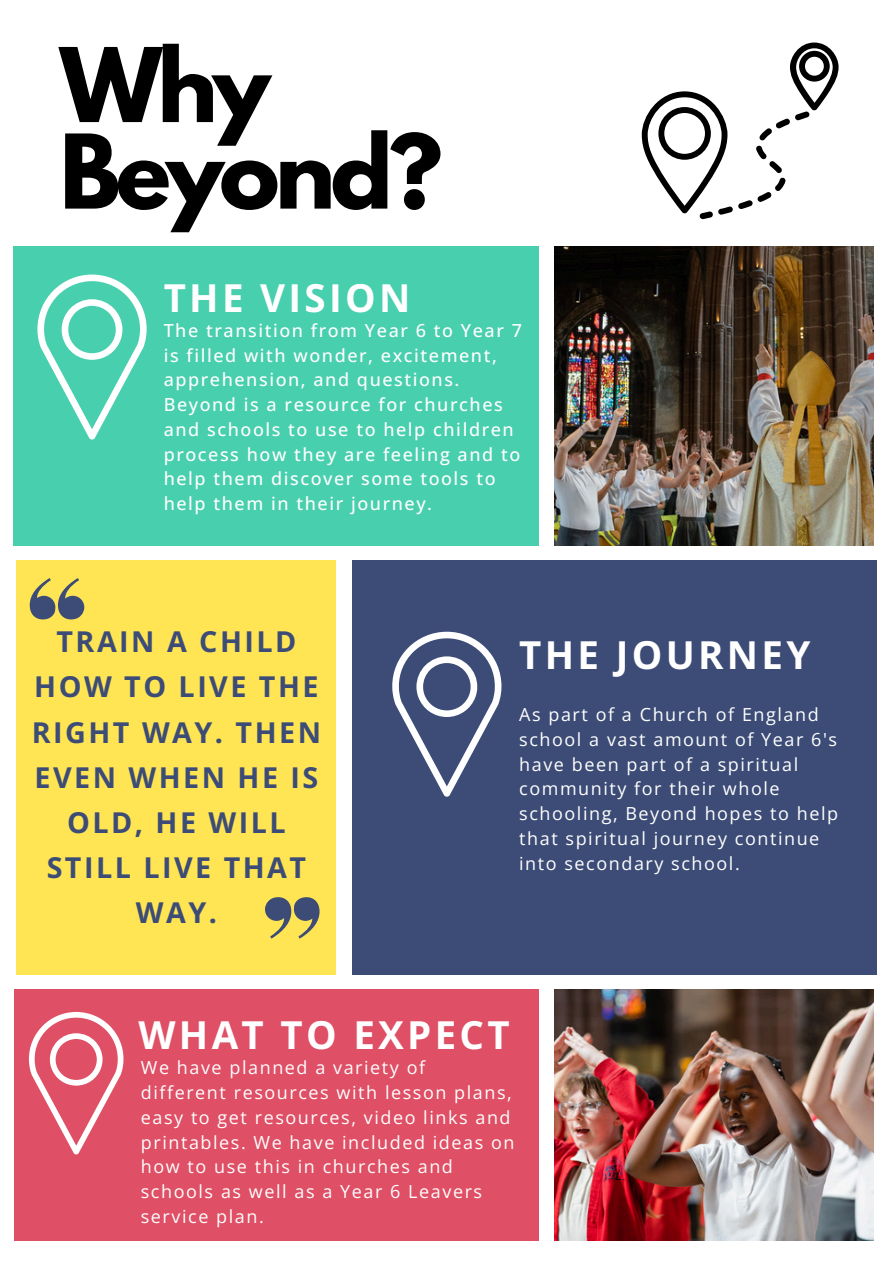
<style>
.page{position:relative;width:894px;height:1264px;background:#fff}
.page>*{position:absolute;margin:0;border:0;box-sizing:border-box;transform-origin:0 0}
.t1{font:700 91.05px/86.4px "League Spartan";letter-spacing:-.05em;color:#000}
.t2{font:700 38.55px "Open Sans";letter-spacing:.085em;color:#fff}
.t3{font:700 28.65px/45px "Open Sans";letter-spacing:.085em;color:#3c4c76;text-align:center}
.t4{font:18px/24.8px "Open Sans";letter-spacing:.085em;color:#fff}
.t5{font:500 18px/24.8px "Open Sans";letter-spacing:.085em;color:#fff}
</style>
<div class="page">
<div style="left:14px;top:989px;width:524px;height:251px;background:#df4f65"></div>
<img style="left:554px;top:246px;width:319px;height:299px">
<div style="left:14px;top:246px;width:524px;height:299px;background:#48cfae"></div>
<div style="left:352px;top:560px;width:524px;height:414px;background:#3c4c76"></div>
<div style="left:17px;top:560px;width:319px;height:414px;background:#ffe553"></div>
<svg style="left:265px;top:897px;width:54px;height:41px"></svg>
<svg style="left:30px;top:578px;width:54px;height:41px"></svg>
<svg style="left:392px;top:631px;width:109px;height:166px"></svg>
<svg style="left:641px;top:42px;width:197px;height:177px"></svg>
<svg style="left:37px;top:274px;width:110px;height:166px"></svg>
<svg style="left:29px;top:1012px;width:94px;height:142px"></svg>
<img style="left:554px;top:989px;width:319px;height:251px">
<p class="t1" style="left:60px;top:54px;width:384px">Why<br>Beyond?</p>
<h3 class="t2" style="left:164px;top:270px;width:248px">THE VISION</h3>
<p class="t5" style="left:164px;top:317px;width:360px">The transition from Year 6 to Year 7 is filled with wonder, excitement, apprehension, and questions.<br>Beyond is a resource for churches and schools to use to help children process how they are feeling and to help them discover some tools to help them in their journey.</p>
<p class="t3" style="left:32px;top:619px;width:290px">TRAIN A CHILD<br>HOW TO LIVE THE<br>RIGHT WAY. THEN<br>EVEN WHEN HE IS<br>OLD, HE WILL<br>STILL LIVE THAT<br>WAY.</p>
<p class="t2" style="left:519px;top:627px;width:292px">THE JOURNEY</p>
<p class="t4" style="left:519px;top:701px;width:320px">As part of a Church of England school a vast amount of Year 6's have been part of a spiritual community for their whole schooling, Beyond hopes to help that spiritual journey continue into secondary school.</p>
<p class="t2" style="left:138px;top:1008px;width:373px">WHAT TO EXPECT</p>
<p class="t4" style="left:141px;top:1054px;width:375px">We have planned a variety of different resources with lesson plans, easy to get resources, video links and printables. We have included ideas on how to use this in churches and schools as well as a Year 6 Leavers service plan.</p>
</div>
